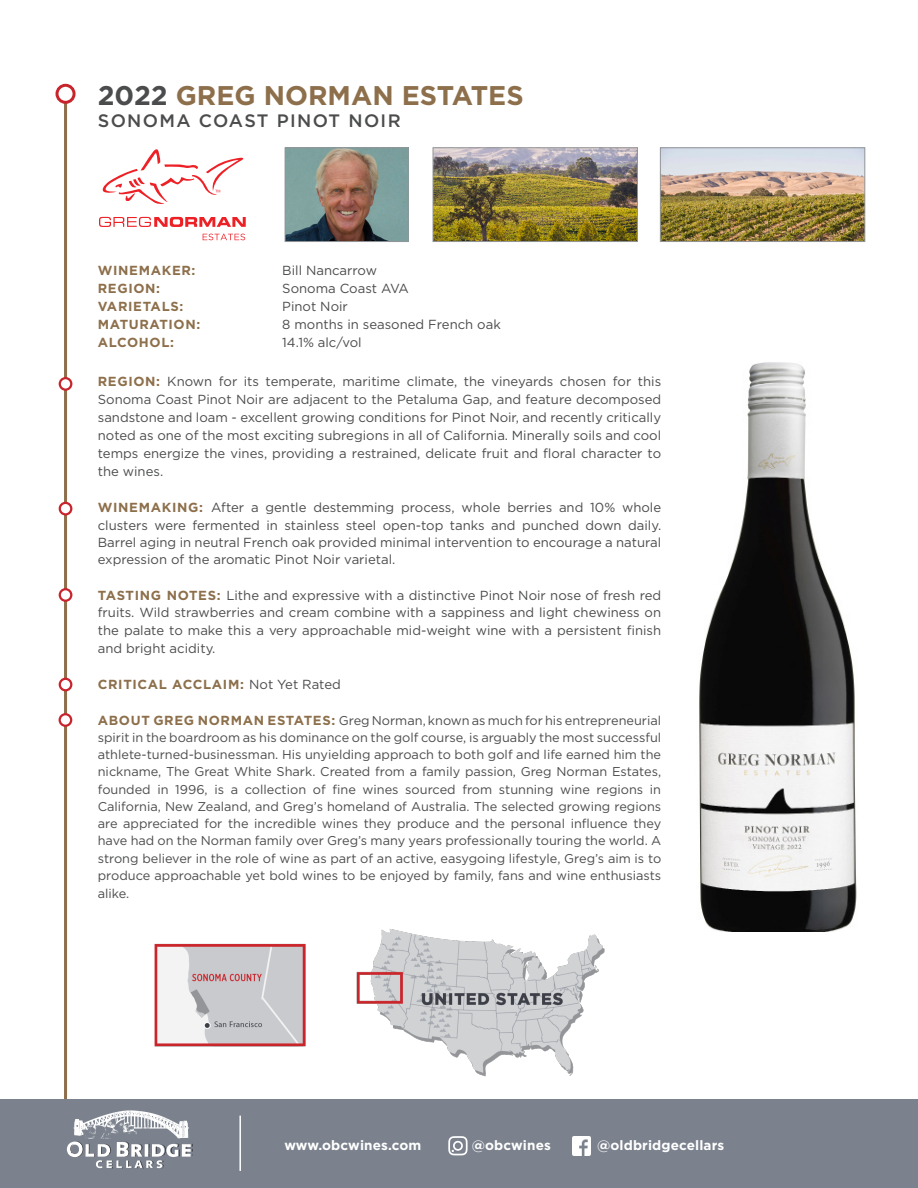
<style>
.page{position:relative;width:918px;height:1188px;background:#fff}
.page>*{position:absolute;margin:0;border:0;box-sizing:border-box;transform-origin:0 0}
.t1{font:700 27px "Gotham";color:#8d6f4b}
.t2{font:500 18px "Gotham";letter-spacing:.075em;color:#4b4c4d}
.space{font:700 13.5px "Gotham";letter-spacing:.01em;color:#fff}
.Tasting_Notes_Paragr{font:13.2px/18px "Gotham";color:#4b4c4d;text-align:justify}
.Tasting_Notes_Paragr-2{font:700 13.2px "Gotham";letter-spacing:.05em;color:#8d6f4b}
.Tasting_Notes_Paragr-3{font:12.75px/17.4px "Gotham";color:#4b4c4d;text-align:justify}
.s1{color:#4b4c4d}
.s2{font-weight:700;color:#8d6f4b}
.s3{font-weight:400;color:#4b4c4d}
.s4{font-weight:700;font-size:13.2px;color:#8d6f4b}
</style>
<div class="page">
<img style="left:699px;top:362px;width:158px;height:570px">
<svg style="left:99px;top:217px;width:147px;height:10px"></svg>
<svg style="left:103px;top:149px;width:140px;height:55px"></svg>
<svg style="left:203px;top:234px;width:42px;height:6px"></svg>
<hr style="left:64px;top:85px;width:3px;height:1026px;background:#8d6f4b">
<img style="left:662px;top:149px;width:201px;height:91px">
<div style="left:660px;top:147px;width:205px;height:95px;border:1px solid #939598"></div>
<img style="left:435px;top:149px;width:201px;height:91px">
<div style="left:433px;top:147px;width:205px;height:95px;border:1px solid #939598"></div>
<div style="left:57px;top:85px;width:17px;height:17px;background:#fff;border-radius:50%"></div>
<div style="left:56px;top:84px;width:20px;height:20px;border:3px solid #c8242b;border-radius:50%"></div>
<div style="left:60px;top:503px;width:11px;height:11px;background:#fff;border-radius:50%"></div>
<div style="left:59px;top:502px;width:13px;height:14px;border:2px solid #c8242b;border-radius:50%"></div>
<div style="left:60px;top:679px;width:11px;height:11px;background:#fff;border-radius:50%"></div>
<div style="left:59px;top:678px;width:13px;height:13px;border:2px solid #c8242b;border-radius:50%"></div>
<div style="left:60px;top:378px;width:11px;height:12px;background:#fff;border-radius:50%"></div>
<div style="left:59px;top:377px;width:13px;height:14px;border:2px solid #c8242b;border-radius:50%"></div>
<div style="left:60px;top:589px;width:11px;height:12px;background:#fff;border-radius:50%"></div>
<div style="left:59px;top:588px;width:13px;height:14px;border:2px solid #c8242b;border-radius:50%"></div>
<img style="left:154px;top:929px;width:451px;height:148px">
<div style="left:0;top:1099px;width:918px;height:89px;background:#7b828d"></div>
<img style="left:572px;top:1136px;width:19px;height:19px">
<svg style="left:448px;top:1136px;width:20px;height:19px"></svg>
<svg style="left:67px;top:1142px;width:4px;height:14px"></svg>
<img style="left:73px;top:1110px;width:116px;height:29px">
<img style="left:71px;top:1142px;width:120px;height:26px">
<hr style="left:239px;top:1116px;width:2px;height:55px;background:#fff">
<img style="left:287px;top:149px;width:119px;height:91px">
<div style="left:285px;top:147px;width:123px;height:95px;border:1px solid #939598"></div>
<div style="left:60px;top:714px;width:11px;height:12px;background:#fff;border-radius:50%"></div>
<div style="left:59px;top:713px;width:13px;height:14px;border:2px solid #c8242b;border-radius:50%"></div>
<p class="t1" style="left:98px;top:78px;width:427px"><span class="s1">2022</span> GREG NORMAN ESTATES</p>
<p class="t2" style="left:98px;top:109px;width:304px">SONOMA COAST PINOT NOIR</p>
<p class="Tasting_Notes_Paragr-2" style="left:98px;top:262px;width:99px">WINEMAKER:</p>
<p class="Tasting_Notes_Paragr" style="left:282px;top:262px;width:96px">Bill Nancarrow</p>
<p class="Tasting_Notes_Paragr-2" style="left:98px;top:280px;width:64px">REGION:</p>
<p class="Tasting_Notes_Paragr" style="left:282px;top:280px;width:128px">Sonoma Coast AVA</p>
<p class="Tasting_Notes_Paragr-2" style="left:98px;top:298px;width:87px">VARIETALS:</p>
<p class="Tasting_Notes_Paragr" style="left:282px;top:298px;width:67px">Pinot Noir</p>
<p class="Tasting_Notes_Paragr-2" style="left:98px;top:316px;width:104px">MATURATION:</p>
<p class="Tasting_Notes_Paragr" style="left:282px;top:316px;width:220px">8 months in seasoned French oak</p>
<p class="Tasting_Notes_Paragr-2" style="left:98px;top:334px;width:78px">ALCOHOL:</p>
<p class="Tasting_Notes_Paragr" style="left:282px;top:334px;width:81px">14.1% alc/vol</p>
<p class="Tasting_Notes_Paragr" style="left:98px;top:373px;width:565px"><span class="s2">REGION:</span> Known for its temperate, maritime climate, the vineyards chosen for this Sonoma Coast Pinot Noir are adjacent to the Petaluma Gap, and feature decomposed sandstone and loam - excellent growing conditions for Pinot Noir, and recently critically noted as one of the most exciting subregions in all of California. Minerally soils and cool temps energize the vines, providing a restrained, delicate fruit and floral character to the wines.</p>
<p class="Tasting_Notes_Paragr" style="left:98px;top:499px;width:565px;line-height:17.2px"><span class="s2">WINEMAKING:</span> After a gentle destemming process, whole berries and 10% whole clusters were fermented in stainless steel open-top tanks and punched down daily.<br>Barrel aging in neutral French oak provided minimal intervention to encourage a natural expression of the aromatic Pinot Noir varietal.</p>
<p class="Tasting_Notes_Paragr" style="left:98px;top:587px;width:565px;line-height:17.5px"><span class="s2">TASTING NOTES:</span> Lithe and expressive with a distinctive Pinot Noir nose of fresh red fruits. Wild strawberries and cream combine with a sappiness and light chewiness on the palate to make this a very approachable mid-weight wine with a persistent finish and bright acidity.</p>
<p class="Tasting_Notes_Paragr-2" style="left:98px;top:675px;width:245px">CRITICAL ACCLAIM: <span class="s3">Not Yet Rated</span></p>
<p class="Tasting_Notes_Paragr-3" style="left:98px;top:711px;width:565px"><span class="s4">ABOUT GREG NORMAN ESTATES:</span> Greg Norman, known as much for his entrepreneurial spirit in the boardroom as his dominance on the golf course, is arguably the most successful athlete-turned-businessman. His unyielding approach to both golf and life earned him the nickname, The Great White Shark. Created from a family passion, Greg Norman Estates, founded in 1996, is a collection of fine wines sourced from stunning wine regions in California, New Zealand, and Greg’s homeland of Australia. The selected growing regions are appreciated for the incredible wines they produce and the personal influence they have had on the Norman family over Greg’s many years professionally touring the world. A strong believer in the role of wine as part of an active, easygoing lifestyle, Greg’s aim is to produce approachable yet bold wines to be enjoyed by family, fans and wine enthusiasts alike.</p>
<p class="space" style="left:284px;top:1136px;width:139px">www.obcwines.com</p>
<p class="space" style="left:472px;top:1136px;width:81px">@obcwines</p>
<p class="space" style="left:597px;top:1136px;width:129px">@oldbridgecellars</p>
</div>
